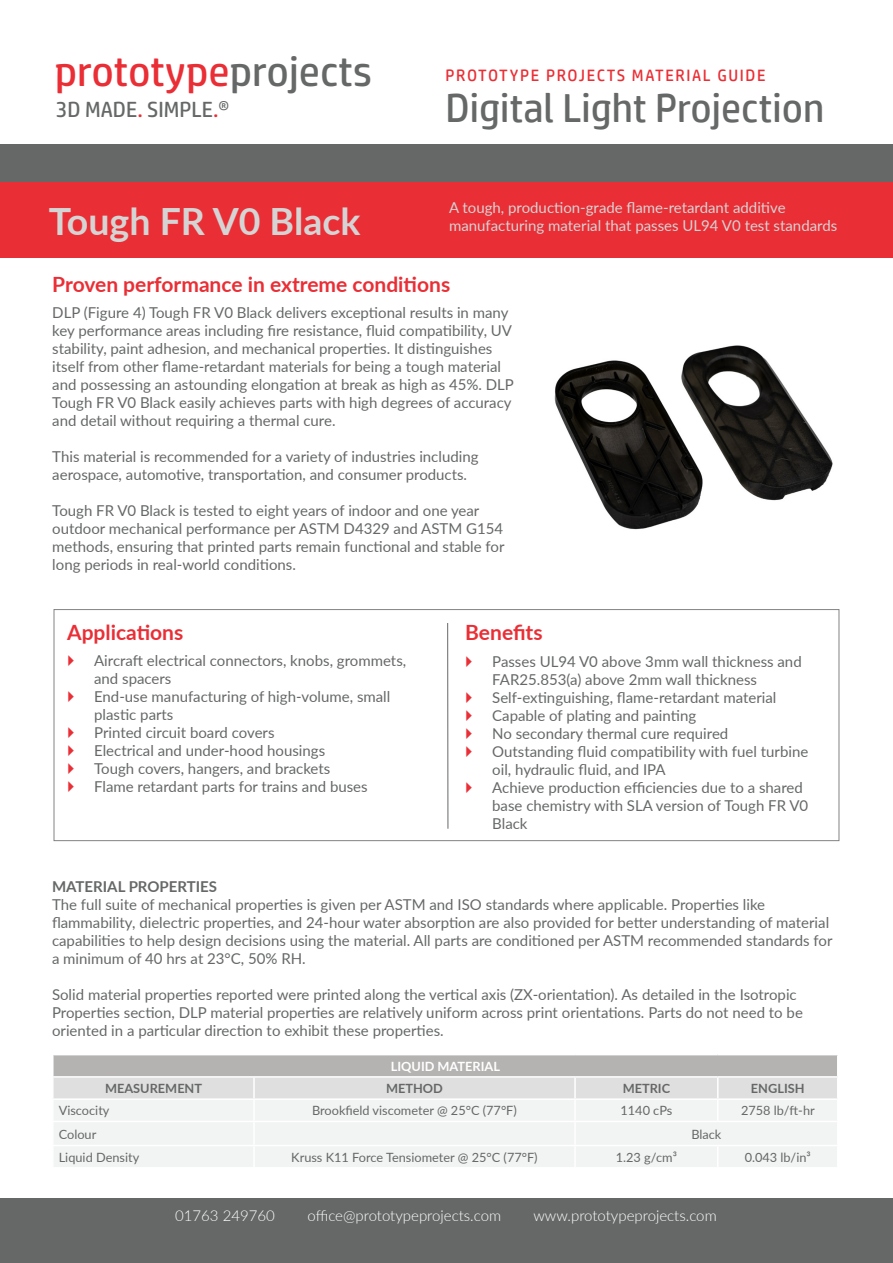
<style>
.page{position:relative;width:893px;height:1263px;background:#fff}
.page>*{position:absolute;margin:0;border:0;box-sizing:border-box;transform-origin:0 0}
.t1{font:42.9px "HP Simplified";color:#ea2e35}
.t2{font:40.5px "HP Simplified";color:#666868}
.t3{font:700 37.5px "Lato";color:#d5d4d4}
.t4{font:21.9px "HP Simplified";color:#666868}
.t5{font:700 21px "Lato";color:#ea2e35}
.t6{font:16.5px "HP Simplified";letter-spacing:.1em;color:#ea2e35}
.t7{font:15px/18px "Lato";color:#666868}
.t8{font:15px/18px "Lato";color:#d5d4d4}
.t9{font:300 15px "Lato";color:#fff}
.t10{font:700 15px "Lato";color:#666868}
.t11{font:12.75px "Lato";color:#666868}
.t12{font:700 12.75px "Lato";color:#666868}
.t13{font:700 12.75px "Lato";color:#fff}
.s1{color:#666868}
.s2{color:#ea2e35}
</style>
<div class="page">
<div style="left:0;top:182px;width:893px;height:76px;background:#ea2e35"></div>
<div style="left:0;top:144px;width:893px;height:38px;background:#666868"></div>
<div style="left:54px;top:609px;width:785px;height:232px;border:1px solid #848383"></div>
<hr style="left:447px;top:623px;width:1px;height:206px;background:#666868">
<svg style="left:53px;top:1055px;width:785px;height:112px"></svg>
<div style="left:0;top:1198px;width:893px;height:65px;background:#666868"></div>
<img style="left:554px;top:345px;width:279px;height:185px">
<h1 class="t1" style="left:55px;top:46px;width:319px">prototype<span class="s1">projects</span></h1>
<h3 class="t4" style="left:56px;top:97px;width:175px">3D MADE<span class="s2">.</span> SIMPLE<span class="s2">.</span>®</h3>
<p class="t6" style="left:446px;top:66px;width:322px">PROTOTYPE PROJECTS MATERIAL GUIDE</p>
<h2 class="t2" style="left:446px;top:84px;width:380px">Digital Light Projection</h2>
<h3 class="t3" style="left:49px;top:194px;width:313px">Tough FR V0 Black</h3>
<p class="t8" style="left:449px;top:198px;width:390px">A tough, production-grade flame-retardant additive manufacturing material that passes UL94 V0 test standards</p>
<h3 class="t5" style="left:52px;top:269px;width:399px">Proven performance in extreme conditions</h3>
<p class="t7" style="left:52px;top:303px;width:463px">DLP (Figure 4) Tough FR V0 Black delivers exceptional results in many key performance areas including fire resistance, fluid compatibility, UV stability, paint adhesion, and mechanical properties. It distinguishes itself from other flame-retardant materials for being a tough material and possessing an astounding elongation at break as high as 45%. DLP Tough FR V0 Black easily achieves parts with high degrees of accuracy and detail without requiring a thermal cure.</p>
<p class="t7" style="left:52px;top:447px;width:428px">This material is recommended for a variety of industries including aerospace, automotive, transportation, and consumer products.</p>
<p class="t7" style="left:52px;top:501px;width:454px">Tough FR V0 Black is tested to eight years of indoor and one year outdoor mechanical performance per ASTM D4329 and ASTM G154 methods, ensuring that printed parts remain functional and stable for long periods in real-world conditions.</p>
<h3 class="t5" style="left:67px;top:617px;width:118px">Applications</h3>
<p class="t7" style="left:94px;top:650px;width:314px">Aircraft electrical connectors, knobs, grommets, and spacers<br>End-use manufacturing of high-volume, small plastic parts<br>Printed circuit board covers<br>Electrical and under-hood housings<br>Tough covers, hangers, and brackets<br>Flame retardant parts for trains and buses</p>
<h3 class="t5" style="left:465px;top:617px;width:79px">Benefits</h3>
<p class="t7" style="left:492px;top:652px;width:318px">Passes UL94 V0 above 3mm wall thickness and FAR25.853(a) above 2mm wall thickness Self-extinguishing, flame-retardant material Capable of plating and painting<br>No secondary thermal cure required Outstanding fluid compatibility with fuel turbine oil, hydraulic fluid, and IPA<br>Achieve production efficiencies due to a shared base chemistry with SLA version of Tough FR V0<br>Black</p>
<p class="t10" style="left:52px;top:876px;width:167px">MATERIAL PROPERTIES</p>
<p class="t7" style="left:52px;top:895px;width:782px">The full suite of mechanical properties is given per ASTM and ISO standards where applicable. Properties like flammability, dielectric properties, and 24-hour water absorption are also provided for better understanding of material capabilities to help design decisions using the material. All parts are conditioned per ASTM recommended standards for a minimum of 40 hrs at 23°C, 50% RH.</p>
<p class="t7" style="left:52px;top:985px;width:752px">Solid material properties reported were printed along the vertical axis (ZX-orientation). As detailed in the Isotropic<br>Properties section, DLP material properties are relatively uniform across print orientations. Parts do not need to be oriented in a particular direction to exhibit these properties.</p>
<p class="t13" style="left:391px;top:1057px;width:111px">LIQUID MATERIAL</p>
<p class="t12" style="left:105px;top:1079px;width:99px">MEASUREMENT</p>
<p class="t12" style="left:386px;top:1079px;width:58px">METHOD</p>
<p class="t12" style="left:623px;top:1079px;width:49px">METRIC</p>
<p class="t12" style="left:751px;top:1079px;width:55px">ENGLISH</p>
<p class="t11" style="left:59px;top:1102px;width:52px">Viscocity</p>
<p class="t11" style="left:312px;top:1102px;width:206px">Brookfield viscometer @ 25°C (77°F)</p>
<p class="t11" style="left:620px;top:1102px;width:53px">1140 cPs</p>
<p class="t11" style="left:741px;top:1102px;width:75px">2758 lb/ft-hr</p>
<p class="t11" style="left:59px;top:1125px;width:39px">Colour</p>
<p class="t11" style="left:691px;top:1125px;width:32px">Black</p>
<p class="t11" style="left:59px;top:1148px;width:82px">Liquid Density</p>
<p class="t11" style="left:291px;top:1148px;width:248px">Kruss K11 Force Tensiometer @ 25°C (77°F)</p>
<p class="t11" style="left:616px;top:1148px;width:63px">1.23 g/cm³</p>
<p class="t11" style="left:745px;top:1148px;width:68px">0.043 lb/in³</p>
<p class="t9" style="left:175px;top:1205px;width:101px">01763 249760</p>
<p class="t9" style="left:307px;top:1205px;width:195px">office@prototypeprojects.com</p>
<p class="t9" style="left:533px;top:1205px;width:185px">www.prototypeprojects.com</p>
</div>
